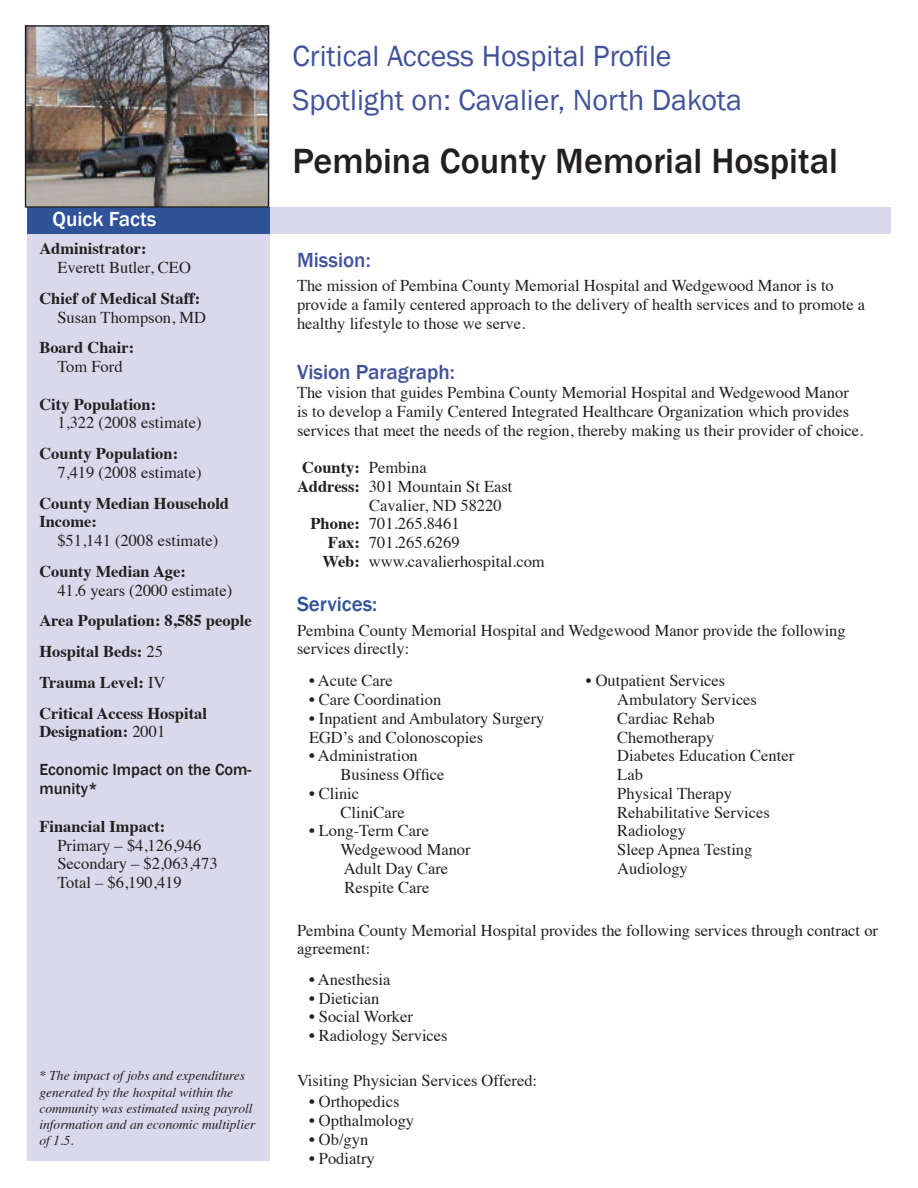
<style>
.page{position:relative;width:918px;height:1188px;background:#fff}
.page>*{position:absolute;margin:0;border:0;box-sizing:border-box;transform-origin:0 0}
.t1{font:500 36px "Franklin Gothic";color:#231f20}
.t2{font:30px "Franklin Gothic";color:#41529a}
.t3{font:500 21px "Franklin Gothic";color:#41529a}
.t4{font:500 21px "Franklin Gothic";color:#fff}
.t5{font:500 21px "Franklin Gothic";color:#2f5298}
.t6{font:16.5px/18.8px "Times";color:#231f20}
.t7{font:700 16.5px/18.8px "Times";color:#231f20}
.t8{font:500 16.5px/18.8px "Franklin Gothic";color:#231f20}
.t9{font:italic 13.5px/16.2px "Times";color:#231f20}
.s1{font-weight:400}
.s2{font-weight:700}
</style>
<div class="page">
<div style="left:27px;top:27px;width:243px;height:1134px;background:#d9d9eb"></div>
<div style="left:27px;top:207px;width:243px;height:27px;background:#2f5298"></div>
<div style="left:270px;top:207px;width:621px;height:27px;background:#d9d9eb"></div>
<img style="left:27px;top:27px;width:240px;height:179px">
<div style="left:25px;top:25px;width:244px;height:183px;border:1px solid #231f20"></div>
<p class="t4" style="left:52px;top:206px;width:105px">Quick Facts</p>
<p class="t7" style="left:39px;top:238px;width:109px">Administrator:</p>
<p class="t6" style="left:57px;top:257px;width:135px">Everett Butler, CEO</p>
<p class="t7" style="left:39px;top:287px;width:162px">Chief of Medical Staff:</p>
<p class="t6" style="left:57px;top:306px;width:150px">Susan Thompson, MD</p>
<p class="t7" style="left:39px;top:337px;width:96px;text-align:center">Board Chair:<br><span class="s1">Tom Ford</span></p>
<p class="t7" style="left:39px;top:393px;width:118px">City Population:</p>
<p class="t6" style="left:57px;top:412px;width:146px">1,322 (2008 estimate)</p>
<p class="t7" style="left:39px;top:442px;width:140px">County Population:</p>
<p class="t6" style="left:57px;top:462px;width:146px">7,419 (2008 estimate)</p>
<p class="t7" style="left:39px;top:492px;width:191px">County Median Household<br>Income:</p>
<p class="t6" style="left:57px;top:530px;width:162px">$51,141 (2008 estimate)</p>
<p class="t7" style="left:39px;top:560px;width:148px">County Median Age:</p>
<p class="t6" style="left:57px;top:579px;width:177px">41.6 years (2000 estimate)</p>
<p class="t7" style="left:39px;top:610px;width:214px">Area Population: 8,585 people</p>
<p class="t7" style="left:39px;top:640px;width:125px">Hospital Beds: <span class="s1">25</span></p>
<p class="t7" style="left:39px;top:671px;width:128px">Trauma Level: <span class="s1">IV</span></p>
<p class="t7" style="left:39px;top:702px;width:169px">Critical Access Hospital<br>Designation: <span class="s1">2001</span></p>
<p class="t8" style="left:39px;top:760px;width:214px">Economic Impact on the Com&shy;munity*</p>
<p class="t7" style="left:39px;top:815px;width:128px">Financial Impact:</p>
<p class="t6" style="left:57px;top:834px;width:145px">Primary – $4,126,946</p>
<p class="t6" style="left:57px;top:853px;width:162px">Secondary – $2,063,473</p>
<p class="t6" style="left:57px;top:872px;width:126px">Total – $6,190,419</p>
<p class="t9" style="left:39px;top:1067px;width:217px">* The impact of jobs and expenditures generated by the hospital within the community was estimated using payroll information and an economic multiplier of 1.5.</p>
<p class="t2" style="left:292px;top:37px;width:381px">Critical Access Hospital Profile</p>
<p class="t2" style="left:292px;top:81px;width:451px">Spotlight on: Cavalier, North Dakota</p>
<p class="t1" style="left:292px;top:138px;width:547px">Pembina County Memorial Hospital</p>
<p class="t3" style="left:297px;top:247px;width:75px">Mission:</p>
<p class="t6" style="left:297px;top:275px;width:570px">The mission of Pembina County Memorial Hospital and Wedgewood Manor is to provide a family centered approach to the delivery of health services and to promote a healthy lifestyle to those we serve.</p>
<p class="t3" style="left:297px;top:359px;width:159px">Vision Paragraph:</p>
<p class="t6" style="left:297px;top:382px;width:568px">The vision that guides Pembina County Memorial Hospital and Wedgewood Manor is to develop a Family Centered Integrated Healthcare Organization which provides services that meet the needs of the region, thereby making us their provider of choice.</p>
<p class="t7" style="left:302px;top:456px;width:126px">County: <span class="s1">Pembina</span></p>
<p class="t6" style="left:297px;top:476px;width:217px"><span class="s2">Address:</span> 301 Mountain St East</p>
<p class="t6" style="left:369px;top:494px;width:134px">Cavalier, ND 58220</p>
<p class="t6" style="left:310px;top:513px;width:151px"><span class="s2">Phone:</span> 701.265.8461</p>
<p class="t6" style="left:328px;top:532px;width:133px"><span class="s2">Fax:</span> 701.265.6269</p>
<p class="t6" style="left:322px;top:551px;width:224px"><span class="s2">Web:</span> www.cavalierhospital.com</p>
<p class="t5" style="left:297px;top:591px;width:82px">Services:</p>
<p class="t6" style="left:297px;top:619px;width:550px">Pembina County Memorial Hospital and Wedgewood Manor provide the following services directly:</p>
<p class="t6" style="left:309px;top:670px;width:85px">• Acute Care</p>
<p class="t6" style="left:309px;top:689px;width:134px">• Care Coordination</p>
<p class="t6" style="left:309px;top:708px;width:237px">• Inpatient and Ambulatory Surgery</p>
<p class="t6" style="left:309px;top:726px;width:176px">EGD’s and Colonoscopies</p>
<p class="t6" style="left:309px;top:745px;width:110px">• Administration</p>
<p class="t6" style="left:340px;top:764px;width:106px">Business Office</p>
<p class="t6" style="left:309px;top:783px;width:52px">• Clinic</p>
<p class="t6" style="left:340px;top:801px;width:66px">CliniCare</p>
<p class="t6" style="left:309px;top:820px;width:122px">• Long-Term Care</p>
<p class="t6" style="left:340px;top:839px;width:132px">Wedgewood Manor</p>
<p class="t6" style="left:344px;top:858px;width:106px">Adult Day Care</p>
<p class="t6" style="left:345px;top:876px;width:86px">Respite Care</p>
<p class="t6" style="left:586px;top:670px;width:141px">• Outpatient Services</p>
<p class="t6" style="left:617px;top:689px;width:141px">Ambulatory Services</p>
<p class="t6" style="left:617px;top:708px;width:99px">Cardiac Rehab</p>
<p class="t6" style="left:617px;top:726px;width:99px">Chemotherapy</p>
<p class="t6" style="left:617px;top:745px;width:178px">Diabetes Education Center</p>
<p class="t6" style="left:617px;top:764px;width:27px">Lab</p>
<p class="t6" style="left:617px;top:783px;width:116px">Physical Therapy</p>
<p class="t6" style="left:617px;top:801px;width:154px">Rehabilitative Services</p>
<p class="t6" style="left:617px;top:820px;width:70px">Radiology</p>
<p class="t6" style="left:617px;top:839px;width:137px">Sleep Apnea Testing</p>
<p class="t6" style="left:617px;top:858px;width:72px">Audiology</p>
<p class="t6" style="left:297px;top:919px;width:583px">Pembina County Memorial Hospital provides the following services through contract or agreement:</p>
<p class="t6" style="left:309px;top:969px;width:83px">• Anesthesia</p>
<p class="t6" style="left:309px;top:987px;width:72px">• Dietician</p>
<p class="t6" style="left:309px;top:1006px;width:106px">• Social Worker</p>
<p class="t6" style="left:309px;top:1025px;width:140px">• Radiology Services</p>
<p class="t6" style="left:297px;top:1069px;width:242px">Visiting Physician Services Offered:</p>
<p class="t6" style="left:309px;top:1091px;width:92px">• Orthopedics</p>
<p class="t6" style="left:309px;top:1110px;width:107px">• Opthalmology</p>
<p class="t6" style="left:309px;top:1129px;width:61px">• Ob/gyn</p>
<p class="t6" style="left:309px;top:1147px;width:67px">• Podiatry</p>
</div>
